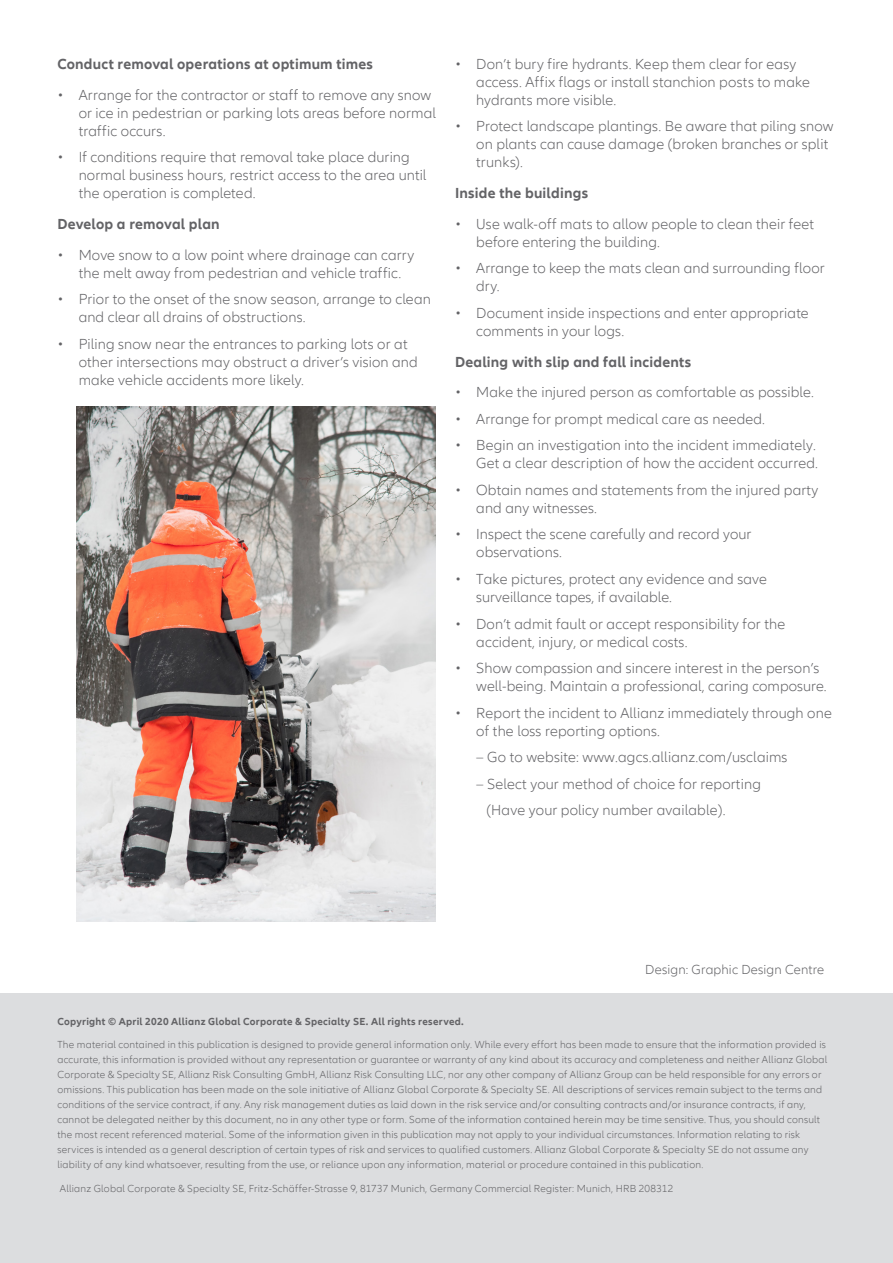
<style>
.page{position:relative;width:893px;height:1263px;background:#fff}
.page>*{position:absolute;margin:0;border:0;box-sizing:border-box;transform-origin:0 0}
.Copy_5point_in{font:300 15px/18px "Allianz Neo";letter-spacing:.01em;color:#636366}
.Copy_Regular{font:700 15px "Allianz Neo";letter-spacing:.015em;color:#636366}
.Copy{font:300 13.5px "Allianz Neo";letter-spacing:.01em;color:#636366}
.Copy-2{font:300 10.5px/15px "Allianz Neo";letter-spacing:.02em;color:#636366}
.Copy-3{font:700 10.5px "Allianz Neo";letter-spacing:.025em;color:#636366}
</style>
<div class="page">
<div style="left:0;top:993px;width:893px;height:270px;background:#dcdddf"></div>
<img style="left:77px;top:407px;width:359px;height:514px">
<p class="Copy_Regular" style="left:57px;top:55px;width:317px">Conduct removal operations at optimum times</p>
<p class="Copy_5point_in" style="left:79px;top:86px;width:359px;text-indent:-21px">• Arrange for the contractor or staff to remove any snow or ice in pedestrian or parking lots areas before normal traffic occurs.</p>
<p class="Copy_5point_in" style="left:79px;top:149px;width:349px;text-indent:-21px">• If conditions require that removal take place during normal business hours, restrict access to the area until the operation is completed.</p>
<p class="Copy_Regular" style="left:57px;top:215px;width:164px">Develop a removal plan</p>
<p class="Copy_5point_in" style="left:57px;top:246px;width:358px;text-align:center">• Move snow to a low point where drainage can carry the melt away from pedestrian and vehicle traffic.</p>
<p class="Copy_5point_in" style="left:79px;top:291px;width:354px;text-indent:-21px">• Prior to the onset of the snow season, arrange to clean and clear all drains of obstructions.</p>
<p class="Copy_5point_in" style="left:79px;top:335px;width:341px;text-indent:-21px">• Piling snow near the entrances to parking lots or at other intersections may obstruct a driver’s vision and make vehicle accidents more likely.</p>
<p class="Copy_5point_in" style="left:476px;top:55px;width:335px;text-indent:-21px">• Don’t bury fire hydrants. Keep them clear for easy access. Affix flags or install stanchion posts to make hydrants more visible.</p>
<p class="Copy_5point_in" style="left:476px;top:118px;width:359px;text-indent:-21px">• Protect landscape plantings. Be aware that piling snow on plants can cause damage (broken branches or split trunks).</p>
<p class="Copy_Regular" style="left:455px;top:184px;width:135px">Inside the buildings</p>
<p class="Copy_5point_in" style="left:476px;top:215px;width:339px;text-indent:-21px">• Use walk-off mats to allow people to clean their feet before entering the building.</p>
<p class="Copy_5point_in" style="left:476px;top:260px;width:350px;text-indent:-21px">• Arrange to keep the mats clean and surrounding floor dry.</p>
<p class="Copy_5point_in" style="left:476px;top:304px;width:334px;text-indent:-21px">• Document inside inspections and enter appropriate comments in your logs.</p>
<p class="Copy_Regular" style="left:455px;top:353px;width:238px">Dealing with slip and fall incidents</p>
<p class="Copy_5point_in" style="left:455px;top:384px;width:361px">• Make the injured person as comfortable as possible.</p>
<p class="Copy_5point_in" style="left:455px;top:410px;width:312px">• Arrange for prompt medical care as needed.</p>
<p class="Copy_5point_in" style="left:455px;top:437px;width:365px;text-align:right">• Begin an investigation into the incident immediately.<br>Get a clear description of how the accident occurred.</p>
<p class="Copy_5point_in" style="left:476px;top:481px;width:343px;text-indent:-21px">• Obtain names and statements from the injured party and any witnesses.</p>
<p class="Copy_5point_in" style="left:476px;top:526px;width:277px;text-indent:-21px">• Inspect the scene carefully and record your observations.</p>
<p class="Copy_5point_in" style="left:476px;top:570px;width:292px;text-indent:-21px">• Take pictures, protect any evidence and save surveillance tapes, if available.</p>
<p class="Copy_5point_in" style="left:476px;top:615px;width:310px;text-indent:-21px">• Don’t admit fault or accept responsibility for the accident, injury, or medical costs.</p>
<p class="Copy_5point_in" style="left:476px;top:659px;width:352px;text-indent:-21px">• Show compassion and sincere interest in the person’s well-being. Maintain a professional, caring composure.</p>
<p class="Copy_5point_in" style="left:476px;top:704px;width:357px;text-indent:-21px">• Report the incident to Allianz immediately through one of the loss reporting options.</p>
<p class="Copy_5point_in" style="left:476px;top:748px;width:313px">– Go to website: www.agcs.allianz.com/usclaims</p>
<p class="Copy_5point_in" style="left:486px;top:771px;width:276px;line-height:26.5px;text-indent:-10px">– Select your method of choice for reporting (Have your policy number available).</p>
<p class="Copy" style="left:645px;top:962px;width:181px">Design: Graphic Design Centre</p>
<p class="Copy-3" style="left:57px;top:1015px;width:408px">Copyright © April 2020 Allianz Global Corporate &amp; Specialty SE. All rights reserved.</p>
<p class="Copy-2" style="left:57px;top:1038px;width:771px">The material contained in this publication is designed to provide general information only. While every effort has been made to ensure that the information provided is accurate, this information is provided without any representation or guarantee or warranty of any kind about its accuracy and completeness and neither Allianz Global Corporate &amp; Specialty SE, Allianz Risk Consulting GmbH, Allianz Risk Consulting LLC, nor any other company of Allianz Group can be held responsible for any errors or omissions. This publication has been made on the sole initiative of Allianz Global Corporate &amp; Specialty SE. All descriptions of services remain subject to the terms and conditions of the service contract, if any. Any risk management duties as laid down in the risk service and/or consulting contracts and/or insurance contracts, if any, cannot be delegated neither by this document, no in any other type or form. Some of the information contained herein may be time sensitive. Thus, you should consult the most recent referenced material. Some of the information given in this publication may not apply to your individual circumstances. Information relating to risk services is intended as a general description of certain types of risk and services to qualified customers. Allianz Global Corporate &amp; Specialty SE do not assume any liability of any kind whatsoever, resulting from the use, or reliance upon any information, material or procedure contained in this publication.</p>
<p class="Copy-2" style="left:60px;top:1181px;width:615px">Allianz Global Corporate &amp; Specialty SE, Fritz-Schäffer-Strasse 9, 81737 Munich, Germany Commercial Register: Munich, HRB 208312</p>
</div>
